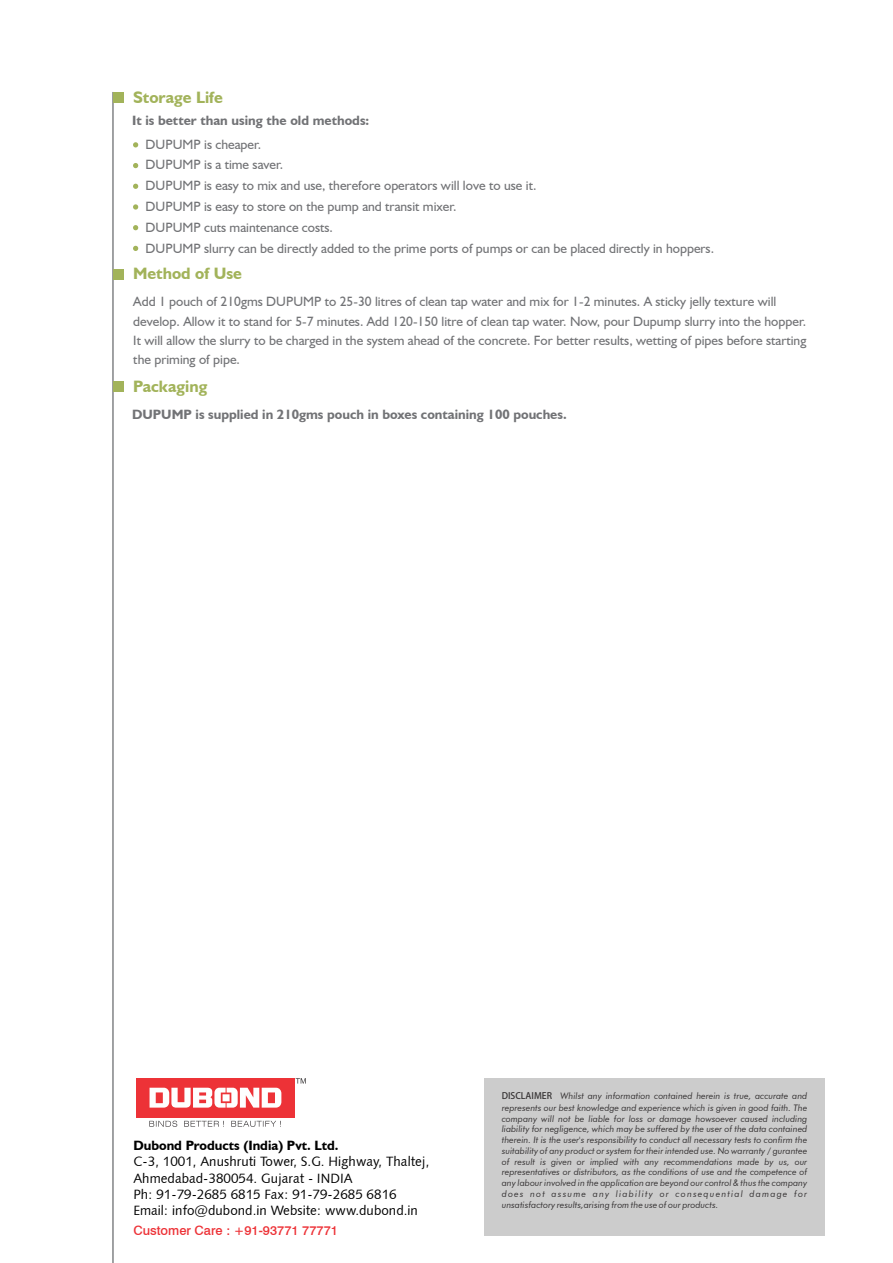
<style>
.page{position:relative;width:893px;height:1263px;background:#fff}
.page>*{position:absolute;margin:0;border:0;box-sizing:border-box;transform-origin:0 0}
.t1{font:700 16.5px "Humanist 521 BT";color:#a2b35a}
.t2{font:13.5px/20.9px "Humanist 521 BT";color:#727376}
.t3{font:13.5px/16.4px "Humanist 531 BT Roman A";color:#000}
.t4{font:700 13.5px "Humanist 521 BT";color:#727376}
.t5{font:700 13.5px "Humanist 521 BT";color:#000}
.t6{font:500 12.9px "Swiss 721 BT";color:#ed3237}
.t7{font:italic 9px/10.8px "Futura BT";color:#373435}
.s1{font-family:"Koz Go Pro";font-weight:500;font-style:normal}
</style>
<div class="page">
<hr style="left:112px;top:92px;width:2px;height:1171px;background:#96989a">
<div style="left:113px;top:381px;width:11px;height:11px;background:#a2b35a"></div>
<div style="left:136px;top:1078px;width:159px;height:39px;background:#ed3237"></div>
<svg style="left:150px;top:1088px;width:131px;height:19px"></svg>
<svg style="left:149px;top:1121px;width:132px;height:6px"></svg>
<svg style="left:296px;top:1078px;width:10px;height:5px"></svg>
<div style="left:484px;top:1078px;width:341px;height:157px;background:#ccc"></div>
<div style="left:113px;top:269px;width:11px;height:11px;background:#a2b35a"></div>
<div style="left:113px;top:92px;width:11px;height:11px;background:#a2b35a"></div>
<svg style="left:133px;top:225px;width:5px;height:5px"></svg>
<svg style="left:133px;top:204px;width:5px;height:6px"></svg>
<svg style="left:133px;top:184px;width:5px;height:5px"></svg>
<svg style="left:133px;top:163px;width:5px;height:5px"></svg>
<svg style="left:133px;top:142px;width:5px;height:5px"></svg>
<svg style="left:133px;top:246px;width:5px;height:5px"></svg>
<h1 class="t1" style="left:133px;top:91px;width:91px">Storage Life</h1>
<p class="t2" style="left:146px;top:135px;width:570px">DUPUMP is cheaper.<br>DUPUMP is a time saver.<br>DUPUMP is easy to mix and use, therefore operators will love to use it.<br>DUPUMP is easy to store on the pump and transit mixer.<br>DUPUMP cuts maintenance costs.<br>DUPUMP slurry can be directly added to the prime ports of pumps or can be placed directly in hoppers.</p>
<h2 class="t4" style="left:132px;top:115px;width:239px">It is better than using the old methods:</h2>
<h1 class="t1" style="left:133px;top:266px;width:110px">Method of Use</h1>
<p class="t2" style="left:133px;top:293px;width:675px;line-height:19.4px">Add 1 pouch of 210gms DUPUMP to 25-30 litres of clean tap water and mix for 1-2 minutes. A sticky jelly texture will develop. Allow it to stand for 5-7 minutes. Add 120-150 litre of clean tap water. Now, pour Dupump slurry into the hopper.<br>It will allow the slurry to be charged in the system ahead of the concrete. For better results, wetting of pipes before starting the priming of pipe.</p>
<h1 class="t1" style="left:133px;top:380px;width:76px">Packaging</h1>
<h2 class="t4" style="left:132px;top:409px;width:436px">DUPUMP is supplied in 210gms pouch in boxes containing 100 pouches.</h2>
<h2 class="t5" style="left:133px;top:1139px;width:207px">Dubond Products (India) Pvt. Ltd.</h2>
<h2 class="t3" style="left:133px;top:1154px;width:298px">C-3, 1001, Anushruti Tower, S.G. Highway, Thaltej, Ahmedabad-380054. Gujarat - INDIA<br>Ph: 91-79-2685 6815 Fax: 91-79-2685 6816<br>Email: info@dubond.in Website: www.dubond.in</h2>
<h3 class="t6" style="left:133px;top:1225px;width:206px">Customer Care : +91-93771 77771</h3>
<p class="t7" style="left:502px;top:1090px;width:307px;line-height:12px"><span class="s1">DISCLAIMER</span> Whilst any information contained herein is true, accurate and represents our best knowledge and experience which is given in good faith. The</p>
<p class="t7" style="left:502px;top:1114px;width:307px;text-align:justify">company will not be liable for loss or damage howsoever caused including liability for negligence, which may be suffered by the user of the data contained therein. It is the user's responsibility to conduct all necessary tests to confirm the suitability of any product or system for their intended use. No warranty / gurantee of result is given or implied with any recommendations made by us, our representatives or distributors, as the conditions of use and the competence of any labour involved in the application are beyond our control &amp; thus the company does not assume any liability or consequential damage for unsatisfactory results,arising from the use of our products.</p>
</div>
